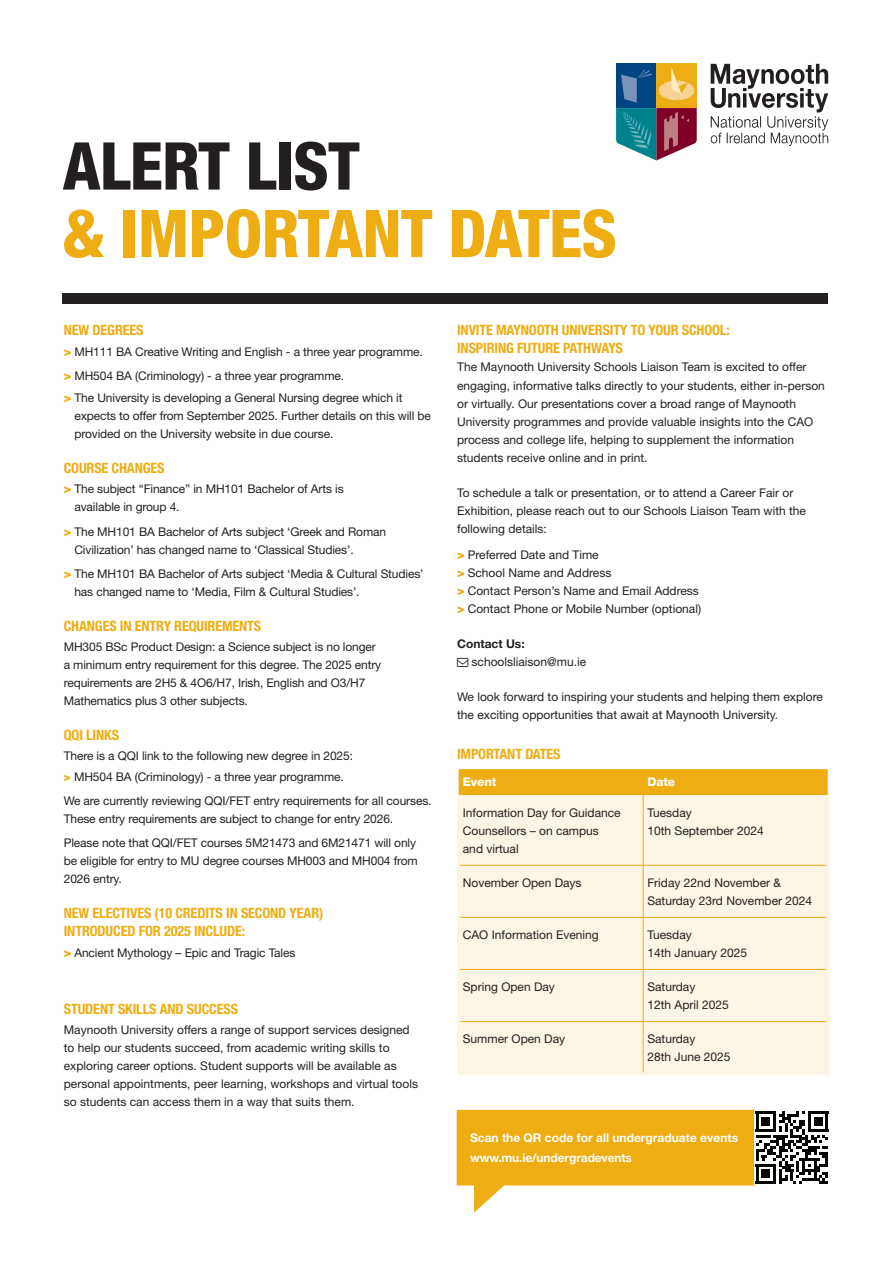
<style>
.page{position:relative;width:893px;height:1263px;background:#fff}
.page>*{position:absolute;margin:0;border:0;box-sizing:border-box;transform-origin:0 0}
.t1{font:800 condensed 66px "Helvetica Neue LT Std";letter-spacing:-.01em;color:#eead13}
.t2{font:800 condensed 66px "Helvetica Neue LT Std";letter-spacing:-.01em;color:#231f20}
.t3{font:700 condensed 14.25px/18px "Helvetica Neue LT Std";letter-spacing:-.01em;color:#eead13}
.t4{font:12px/18px "Helvetica Neue LT Std";color:#231f20}
.t5{font:700 12px/19.2px "Helvetica Neue LT Std";color:#fff}
.t6{font:700 12px "Helvetica Neue LT Std";color:#231f20}
.t7{font:800 12px "Helvetica Neue LT Std";letter-spacing:-.01em;color:#fff}
.s1{font-weight:800;font-size:12.75px;color:#eead13}
.s2{font-weight:900;color:#eead13}
</style>
<div class="page">
<div style="left:63px;top:293px;width:765px;height:11px;background:#231f20"></div>
<div style="left:460px;top:795px;width:366px;height:277px;background:#fcf4e4"></div>
<hr style="left:643px;top:795px;width:1px;height:70px;background:#eead13">
<hr style="left:460px;top:865px;width:183px;height:1px;background:#eead13">
<hr style="left:643px;top:865px;width:183px;height:1px;background:#eead13">
<hr style="left:643px;top:865px;width:1px;height:52px;background:#eead13">
<hr style="left:460px;top:917px;width:183px;height:1px;background:#eead13">
<hr style="left:643px;top:917px;width:183px;height:1px;background:#eead13">
<hr style="left:643px;top:917px;width:1px;height:52px;background:#eead13">
<hr style="left:460px;top:969px;width:183px;height:1px;background:#eead13">
<hr style="left:643px;top:969px;width:183px;height:1px;background:#eead13">
<hr style="left:643px;top:970px;width:1px;height:51px;background:#eead13">
<hr style="left:643px;top:1022px;width:1px;height:50px;background:#eead13">
<div style="left:459px;top:769px;width:369px;height:26px;background:#eead13"></div>
<hr style="left:457px;top:795px;width:3px;height:70px;background:#fcf4e4">
<hr style="left:826px;top:795px;width:3px;height:70px;background:#fcf4e4">
<hr style="left:457px;top:865px;width:3px;height:52px;background:#fcf4e4">
<hr style="left:826px;top:865px;width:3px;height:52px;background:#fcf4e4">
<hr style="left:457px;top:917px;width:3px;height:52px;background:#fcf4e4">
<hr style="left:826px;top:917px;width:3px;height:52px;background:#fcf4e4">
<hr style="left:457px;top:969px;width:3px;height:52px;background:#fcf4e4">
<hr style="left:826px;top:969px;width:3px;height:52px;background:#fcf4e4">
<hr style="left:457px;top:1021px;width:3px;height:51px;background:#fcf4e4">
<hr style="left:826px;top:1021px;width:3px;height:51px;background:#fcf4e4">
<hr style="left:457px;top:1072px;width:186px;height:3px;background:#fcf4e4">
<hr style="left:643px;top:1072px;width:186px;height:3px;background:#fcf4e4">
<hr style="left:460px;top:1021px;width:183px;height:1px;background:#eead13">
<hr style="left:643px;top:1021px;width:183px;height:1px;background:#eead13">
<svg style="left:474px;top:1185px;width:32px;height:27px"></svg>
<div style="left:457px;top:1110px;width:298px;height:75px;background:#eead13"></div>
<svg style="left:756px;top:1111px;width:72px;height:73px"></svg>
<hr style="left:756px;top:1181px;width:20px;height:3px;background:#040503">
<div style="left:761px;top:1169px;width:9px;height:9px;background:#040503"></div>
<div style="left:616px;top:64px;width:40px;height:44px;background:#004583"></div>
<div style="left:656px;top:64px;width:41px;height:44px;background:#eead13"></div>
<svg style="left:616px;top:67px;width:81px;height:93px"></svg>
<svg style="left:711px;top:64px;width:117px;height:82px"></svg>
<h1 class="t2" style="left:63px;top:126px;width:299px">ALERT LIST</h1>
<h1 class="t1" style="left:63px;top:193px;width:556px">&amp; IMPORTANT DATES</h1>
<p class="t3" style="left:64px;top:321px;width:81px">NEW DEGREES</p>
<p class="t4" style="left:64px;top:339px;width:361px;line-height:24.5px"><span class="s1">&gt;</span> MH111 BA Creative Writing and English - a three year programme. <span class="s1">&gt;</span> MH504 BA (Criminology) - a three year programme.</p>
<p class="t4" style="left:74px;top:389px;width:358px;text-indent:-11px"><span class="s1">&gt;</span> The University is developing a General Nursing degree which it expects to offer from September 2025. Further details on this will be provided on the University website in due course.</p>
<p class="t3" style="left:64px;top:459px;width:102px">COURSE CHANGES</p>
<p class="t4" style="left:74px;top:480px;width:271px;text-indent:-11px"><span class="s1">&gt;</span> The subject “Finance” in MH101 Bachelor of Arts is available in group 4.</p>
<p class="t4" style="left:74px;top:522px;width:313px;text-indent:-11px"><span class="s1">&gt;</span> The MH101 BA Bachelor of Arts subject ‘Greek and Roman<br>Civilization’ has changed name to ‘Classical Studies’.</p>
<p class="t4" style="left:74px;top:565px;width:351px;text-indent:-11px"><span class="s1">&gt;</span> The MH101 BA Bachelor of Arts subject ‘Media &amp; Cultural Studies’ has changed name to ‘Media, Film &amp; Cultural Studies’.</p>
<p class="t3" style="left:64px;top:617px;width:199px">CHANGES IN ENTRY REQUIREMENTS</p>
<p class="t4" style="left:64px;top:638px;width:319px">MH305 BSc Product Design: a Science subject is no longer a minimum entry requirement for this degree. The 2025 entry requirements are 2H5 &amp; 4O6/H7, Irish, English and O3/H7<br>Mathematics plus 3 other subjects.</p>
<p class="t3" style="left:64px;top:726px;width:57px">QQI LINKS</p>
<p class="t4" style="left:64px;top:746px;width:291px;line-height:20.1px">There is a QQI link to the following new degree in 2025: <span class="s2">&gt;</span> MH504 BA (Criminology) - a three year programme.</p>
<p class="t4" style="left:64px;top:791px;width:369px">We are currently reviewing QQI/FET entry requirements for all courses.<br>These entry requirements are subject to change for entry 2026.</p>
<p class="t4" style="left:64px;top:834px;width:355px">Please note that QQI/FET courses 5M21473 and 6M21471 will only be eligible for entry to MU degree courses MH003 and MH004 from<br>2026 entry.</p>
<p class="t3" style="left:64px;top:904px;width:261px">NEW ELECTIVES (10 CREDITS IN SECOND YEAR)<br>INTRODUCED FOR 2025 INCLUDE:</p>
<p class="t4" style="left:64px;top:943px;width:233px"><span class="s1">&gt;</span> Ancient Mythology – Epic and Tragic Tales</p>
<p class="t3" style="left:64px;top:999px;width:176px">STUDENT SKILLS AND SUCCESS</p>
<p class="t4" style="left:64px;top:1020px;width:356px">Maynooth University offers a range of support services designed to help our students succeed, from academic writing skills to exploring career options. Student supports will be available as personal appointments, peer learning, workshops and virtual tools so students can access them in a way that suits them.</p>
<p class="t3" style="left:457px;top:321px;width:274px">INVITE MAYNOOTH UNIVERSITY TO YOUR SCHOOL:<br>INSPIRING FUTURE PATHWAYS</p>
<p class="t4" style="left:457px;top:358px;width:369px">The Maynooth University Schools Liaison Team is excited to offer engaging, informative talks directly to your students, either in-person or virtually. Our presentations cover a broad range of Maynooth University programmes and provide valuable insights into the CAO process and college life, helping to supplement the information students receive online and in print.</p>
<p class="t4" style="left:457px;top:483px;width:350px">To schedule a talk or presentation, or to attend a Career Fair or<br>Exhibition, please reach out to our Schools Liaison Team with the following details:</p>
<p class="t4" style="left:457px;top:545px;width:246px"><span class="s1">&gt;</span> Preferred Date and Time<br><span class="s1">&gt;</span> School Name and Address<br><span class="s1">&gt;</span> Contact Person’s Name and Email Address <span class="s1">&gt;</span> Contact Phone or Mobile Number (optional)</p>
<p class="t6" style="left:457px;top:636px;width:69px">Contact Us:</p>
<p class="t4" style="left:472px;top:652px;width:116px">schoolsliaison@mu.ie</p>
<p class="t4" style="left:457px;top:687px;width:367px">We look forward to inspiring your students and helping them explore the exciting opportunities that await at Maynooth University.</p>
<p class="t3" style="left:457px;top:745px;width:105px">IMPORTANT DATES</p>
<p class="t7" style="left:463px;top:775px;width:35px">Event</p>
<p class="t7" style="left:647px;top:775px;width:29px">Date</p>
<p class="t4" style="left:463px;top:803px;width:159px">Information Day for Guidance<br>Counsellors – on campus and virtual</p>
<p class="t4" style="left:647px;top:803px;width:118px">Tuesday<br>10th September 2024</p>
<p class="t4" style="left:463px;top:873px;width:120px">November Open Days</p>
<p class="t4" style="left:647px;top:873px;width:166px">Friday 22nd November &amp;<br>Saturday 23rd November 2024</p>
<p class="t4" style="left:463px;top:925px;width:137px">CAO Information Evening</p>
<p class="t4" style="left:647px;top:925px;width:101px">Tuesday<br>14th January 2025</p>
<p class="t4" style="left:463px;top:977px;width:94px">Spring Open Day</p>
<p class="t4" style="left:647px;top:977px;width:83px">Saturday<br>12th April 2025</p>
<p class="t4" style="left:463px;top:1029px;width:104px">Summer Open Day</p>
<p class="t4" style="left:647px;top:1029px;width:85px">Saturday<br>28th June 2025</p>
<p class="t5" style="left:470px;top:1128px;width:270px">Scan the QR code for all undergraduate events www.mu.ie/undergradevents</p>
</div>
